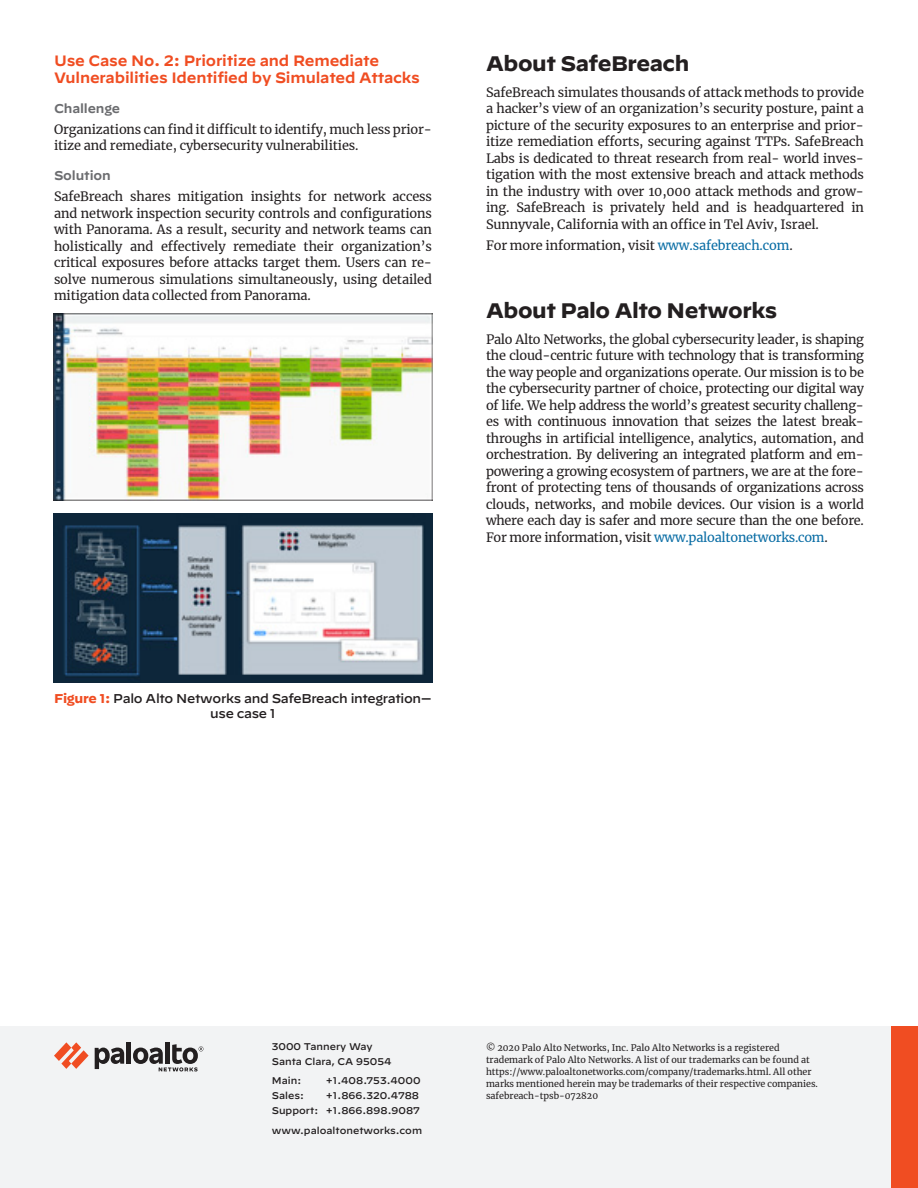
<style>
.page{position:relative;width:918px;height:1188px;background:#fff}
.page>*{position:absolute;margin:0;border:0;box-sizing:border-box;transform-origin:0 0}
.t1{font:700 21px "Decimal";letter-spacing:-.02em;color:#231f20}
.t2{font:600 15px/16.5px "Decimal";letter-spacing:-.01em;color:#f04d22}
.body-text{font:12.75px/16.5px "Merriweather";letter-spacing:-.01em;color:#231f20;text-align:justify}
.figure-title{font:500 12.75px/15.3px "Decimal";letter-spacing:-.025em;color:#231f20;text-align:center}
.t3{font:600 12.75px "Decimal";letter-spacing:-.01em;color:#6c6d70}
.t4{font:500 9.75px/15px "Decimal";color:#231f20}
.t5{font:9px/12px "Merriweather";color:#231f20}
.s1{color:#086ca4}
.s2{font-weight:700;color:#f04d22}
</style>
<div class="page">
<div style="left:0;top:1026px;width:918px;height:162px;background:#f2f3f4"></div>
<svg style="left:54px;top:1042px;width:35px;height:27px"></svg>
<hr style="left:127px;top:1042px;width:4px;height:22px;background:#231f20">
<svg style="left:95px;top:1048px;width:29px;height:21px"></svg>
<div style="left:165px;top:1042px;width:5px;height:22px;background:#231f20"></div>
<svg style="left:133px;top:1044px;width:70px;height:27px"></svg>
<div style="left:891px;top:1026px;width:27px;height:162px;background:#f04d22"></div>
<img style="left:53px;top:313px;width:380px;height:188px">
<img style="left:53px;top:513px;width:380px;height:169px">
<p class="t2" style="left:54px;top:51px;width:367px">Use Case No. 2: Prioritize and Remediate<br>Vulnerabilities Identified by Simulated Attacks</p>
<p class="t3" style="left:54px;top:96px;width:68px">Challenge</p>
<p class="body-text" style="left:54px;top:121px;width:380px">Organizations can find it difficult to identify, much less prior&shy;itize and remediate, cybersecurity vulnerabilities.</p>
<p class="t3" style="left:54px;top:164px;width:58px">Solution</p>
<p class="body-text" style="left:54px;top:188px;width:380px">SafeBreach shares mitigation insights for network access and network inspection security controls and configurations with Panorama. As a result, security and network teams can holistically and effectively remediate their organization’s critical exposures before attacks target them. Users can re&shy;solve numerous simulations simultaneously, using detailed mitigation data collected from Panorama.</p>
<p class="t1" style="left:486px;top:52px;width:205px">About SafeBreach</p>
<p class="body-text" style="left:486px;top:83px;width:380px">SafeBreach simulates thousands of attack methods to provide a hacker’s view of an organization’s security posture, paint a picture of the security exposures to an enterprise and prior&shy;itize remediation efforts, securing against TTPs. SafeBreach Labs is dedicated to threat research from real- world inves&shy;tigation with the most extensive breach and attack methods in the industry with over 10,000 attack methods and grow&shy;ing. SafeBreach is privately held and is headquartered in Sunnyvale, California with an office in Tel Aviv, Israel.</p>
<p class="body-text" style="left:486px;top:236px;width:308px">For more information, visit <span class="s1">www.safebreach.com</span>.</p>
<p class="t1" style="left:486px;top:299px;width:293px">About Palo Alto Networks</p>
<p class="body-text" style="left:486px;top:331px;width:380px">Palo Alto Networks, the global cybersecurity leader, is shaping the cloud-centric future with technology that is transforming the way people and organizations operate. Our mission is to be the cybersecurity partner of choice, protecting our digital way of life. We help address the world’s greatest security challeng&shy;es with continuous innovation that seizes the latest break&shy;throughs in artificial intelligence, analytics, automation, and orchestration. By delivering an integrated platform and em&shy;powering a growing ecosystem of partners, we are at the fore&shy;front of protecting tens of thousands of organizations across clouds, networks, and mobile devices. Our vision is a world where each day is safer and more secure than the one before.<br>For more information, visit <span class="s1">www.paloaltonetworks.com</span>.</p>
<p class="figure-title" style="left:54px;top:689px;width:379px"><span class="s2">Figure 1:</span> Palo Alto Networks and SafeBreach integration— use case 1</p>
<p class="t4" style="left:272px;top:1038px;width:121px">3000 Tannery Way<br>Santa Clara, CA 95054</p>
<p class="t4" style="left:272px;top:1072px;width:31px">Main:</p>
<p class="t4" style="left:326px;top:1072px;width:96px">+1.408.753.4000</p>
<p class="t4" style="left:272px;top:1087px;width:34px">Sales:</p>
<p class="t4" style="left:272px;top:1087px;width:150px;text-align:right">+1.866.320.4788<br>Support: +1.866.898.9087</p>
<p class="t4" style="left:272px;top:1122px;width:152px">www.paloaltonetworks.com</p>
<p class="t5" style="left:486px;top:1042px;width:334px">© 2020 Palo Alto Networks, Inc. Palo Alto Networks is a registered trademark of Palo Alto Networks. A list of our trademarks can be found at https://www.paloaltonetworks.com/company/trademarks.html. All other marks mentioned herein may be trademarks of their respective companies. safebreach-tpsb-072820</p>
</div>
